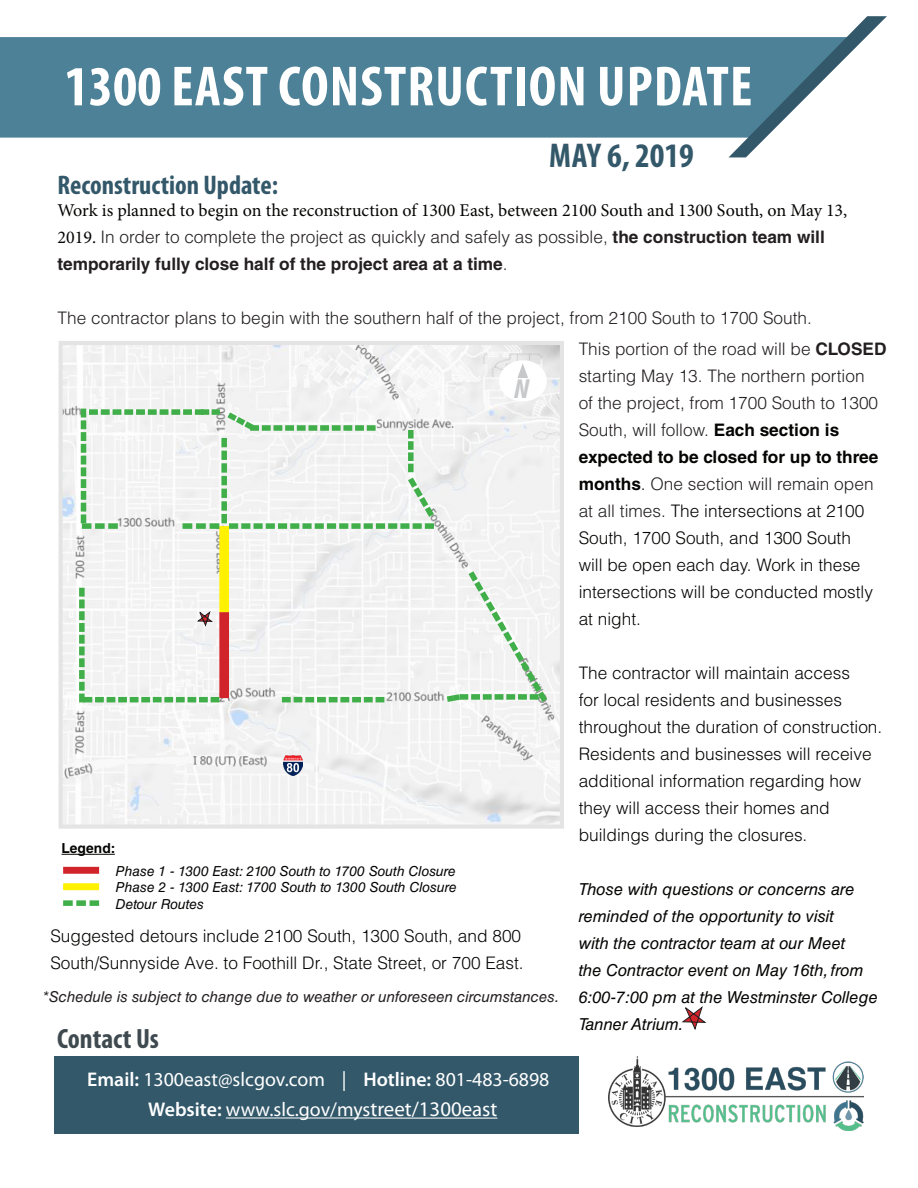
<style>
.page{position:relative;width:918px;height:1188px;background:#fff}
.page>*{position:absolute;margin:0;border:0;box-sizing:border-box;transform-origin:0 0}
.t1{font:700 condensed 57px "Myriad Pro";letter-spacing:.02em;color:#fff}
.t2{font:700 condensed 34.5px "Myriad Pro";color:#33586a}
.t3{font:700 condensed 28.05px "Myriad Pro";color:#3f4a50}
.t4{font:700 condensed 27px "Myriad Pro";color:#33586a}
.t5{font:italic 700 condensed 24.9px "Helvetica LT Std";color:#c7c8ca}
.t6{font:19.8px "Myriad Pro";color:#fff}
.t7{font:18px "Minion Pro";color:#040503}
.t8{font:300 17.25px/27px "Helvetica LT Std";color:#231f20}
.t9{font:300 17.25px/27px "Helvetica LT Std";color:#040503}
.t10{font:700 17.25px/27px "Helvetica LT Std";color:#231f20}
.t11{font:italic 16.5px/27px "Helvetica LT Std";color:#040503}
.t12{font:italic 15px "Helvetica LT Std";color:#231f20}
.t13{font:italic 13.8px "Helvetica LT Std";color:#040503}
.t14{font:700 13.8px "Helvetica LT Std";color:#040503}
.s1{font-family:"Minion Pro";font-weight:400;font-size:18px;color:#040503}
.s2{font-weight:300}
.s3{font-weight:600}
.s4{font-size:20.85px}
.s5{font-weight:700}
.s6{font-weight:700;color:#040503}
.s7{color:#040503}
</style>
<div class="page">
<img style="left:609px;top:1056px;width:255px;height:74px">
<div style="left:54px;top:1056px;width:525px;height:78px;background:#33586a"></div>
<hr style="left:226px;top:1118px;width:144px;height:1px;background:#fff">
<hr style="left:370px;top:1118px;width:127px;height:1px;background:#fff">
<div style="left:0;top:37px;width:729px;height:101px;background:#4d8197"></div>
<svg style="left:729px;top:16px;width:158px;height:141px"></svg>
<hr style="left:62px;top:854px;width:53px;height:1px;background:#040503">
<div style="left:63px;top:867px;width:36px;height:7px;background:#d1232a"></div>
<div style="left:63px;top:883px;width:36px;height:7px;background:#fff101"></div>
<svg style="left:63px;top:900px;width:36px;height:6px"></svg>
<img style="left:64px;top:346px;width:495px;height:478px">
<div style="left:59px;top:341px;width:505px;height:488px;border:4px solid #e4e4e4"></div>
<div style="left:219px;top:612px;width:10px;height:86px;background:#d1232a"></div>
<div style="left:219px;top:526px;width:10px;height:86px;background:#fff101"></div>
<div style="left:499px;top:360px;width:48px;height:41px;background:#fff;border-radius:50%"></div>
<svg style="left:517px;top:364px;width:11px;height:14px"></svg>
<img style="left:283px;top:755px;width:20px;height:20px">
<svg style="left:282px;top:697px;width:102px;height:5px"></svg>
<svg style="left:441px;top:565px;width:111px;height:143px"></svg>
<svg style="left:81px;top:407px;width:358px;height:122px"></svg>
<svg style="left:79px;top:588px;width:140px;height:114px"></svg>
<svg style="left:683px;top:1007px;width:22px;height:22px"></svg>
<p class="t1" style="left:64px;top:51px;width:690px">1300 EAST CONSTRUCTION UPDATE</p>
<p class="t2" style="left:549px;top:134px;width:146px">MAY 6, 2019</p>
<p class="t4" style="left:58px;top:168px;width:222px">Reconstruction Update:</p>
<p class="t7" style="left:58px;top:198px;width:791px">Work is planned to begin on the reconstruction of 1300 East, between 2100 South and 1300 South, on May 13,</p>
<p class="t10" style="left:58px;top:223px;width:769px"><span class="s1">2019.</span> <span class="s2">In order to complete the project as quickly and safely as possible,</span> the construction team will temporarily fully close half of the project area at a time<span class="s2">.</span></p>
<p class="t8" style="left:58px;top:304px;width:756px">The contractor plans to begin with the southern half of the project, from 2100 South to 1700 South.</p>
<p class="t5" style="left:512px;top:374px;width:17px">N</p>
<p class="t14" style="left:62px;top:840px;width:55px">Legend:</p>
<p class="t13" style="left:116px;top:863px;width:342px">Phase 1 - 1300 East: 2100 South to 1700 South Closure</p>
<p class="t13" style="left:116px;top:879px;width:343px">Phase 2 - 1300 East: 1700 South to 1300 South Closure</p>
<p class="t13" style="left:116px;top:896px;width:90px">Detour Routes</p>
<p class="t9" style="left:50px;top:922px;width:475px">Suggested detours include 2100 South, 1300 South, and 800<br>South/Sunnyside Ave. to Foothill Dr., State Street, or 700 East.</p>
<p class="t12" style="left:43px;top:988px;width:518px">*Schedule is subject to change due to weather or unforeseen circumstances.</p>
<p class="t3" style="left:57px;top:1022px;width:103px">Contact Us</p>
<p class="t6" style="left:87px;top:1067px;width:464px"><span class="s3">Email:</span> 1300east@slcgov.com | <span class="s3">Hotline:</span> 801-483-6898</p>
<p class="t6" style="left:148px;top:1097px;width:351px"><span class="s3">Website:</span> www.slc.gov/mys<span class="s4">treet/1300east</span></p>
<p class="t8" style="left:579px;top:335px;width:309px">This portion of the road will be <span class="s5">CLOSED </span>starting May 13. The northern portion<br>of the project, from 1700 South to 1300<br>South, will follow. <span class="s6">Each section is expected to be closed for up to three months</span><span class="s7">.</span> One section will remain open at all times. <span class="s7">The intersections at 2100<br>South, 1700 South, and 1300 South<br>will be open each day. Work in these intersections will be conducted mostly at night.</span></p>
<p class="t9" style="left:579px;top:659px;width:305px">The contractor will maintain access<br>for local residents and businesses throughout the duration of construction.<br>Residents and businesses will receive additional information regarding how they will access their homes and buildings during the closures.</p>
<p class="t11" style="left:579px;top:875px;width:301px">Those with questions or concerns are reminded of the opportunity to visit<br>with the contractor team at our Meet<br>the Contractor event on May 16th, from 6:00-7:00 pm at the Westminster College Tanner Atrium.</p>
</div>
